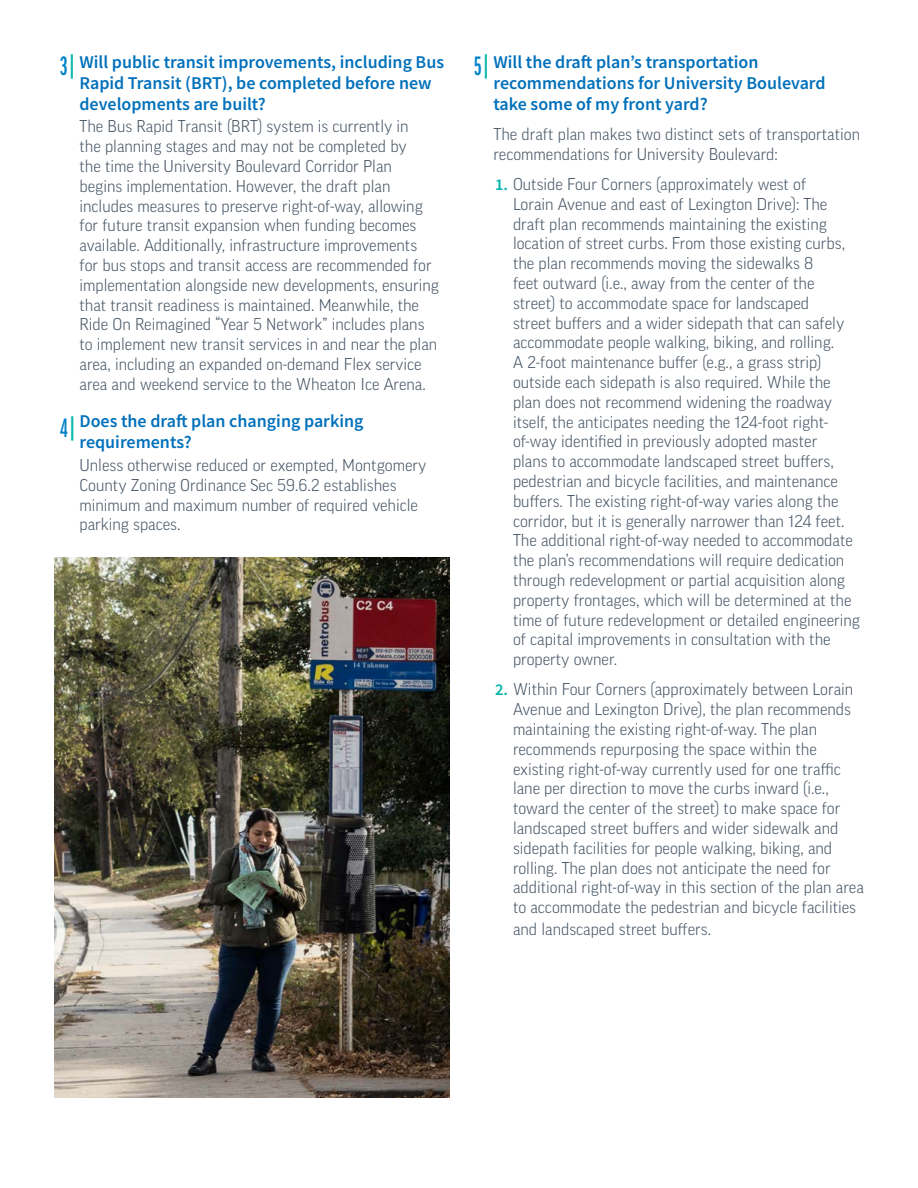
<style>
.page{position:relative;width:918px;height:1188px;background:#fff}
.page>*{position:absolute;margin:0;border:0;box-sizing:border-box;transform-origin:0 0}
.header1{font:700 25.5px "Good Pro Comp";color:#0082c9}
.Quetion{font:600 18px/21px "Source Sans Pro";color:#0070bb}
.answer_indented{font:600 18px/21px "Source Sans Pro";color:#0070bb}
.answer_indented-2{font:300 16.5px/19.8px "Good Pro";color:#455464}
.s1{color:#02b5ab}
.s2{font-family:"Source Sans Pro";font-weight:600;color:#02b5ab}
</style>
<div class="page">
<img style="left:54px;top:557px;width:396px;height:541px">
<p class="header1" style="left:60px;top:52px;width:16px">3 <span class="s1">|</span></p>
<p class="Quetion" style="left:80px;top:51px;width:366px">Will public transit improvements, including Bus<br>Rapid Transit (BRT), be completed before new developments are built?</p>
<p class="answer_indented-2" style="left:80px;top:116px;width:361px">The Bus Rapid Transit (BRT) system is currently in<br>the planning stages and may not be completed by<br>the time the University Boulevard Corridor Plan<br>begins implementation. However, the draft plan includes measures to preserve right-of-way, allowing for future transit expansion when funding becomes available. Additionally, infrastructure improvements for bus stops and transit access are recommended for implementation alongside new developments, ensuring that transit readiness is maintained. Meanwhile, the Ride On Reimagined “Year 5 Network” includes plans to implement new transit services in and near the plan area, including an expanded on-demand Flex service area and weekend service to the Wheaton Ice Arena.</p>
<p class="Quetion" style="left:80px;top:411px;width:286px">Does the draft plan changing parking requirements?</p>
<p class="answer_indented-2" style="left:80px;top:455px;width:348px">Unless otherwise reduced or exempted, Montgomery County Zoning Ordinance Sec 59.6.2 establishes minimum and maximum number of required vehicle parking spaces.</p>
<p class="header1" style="left:60px;top:414px;width:16px">4 <span class="s1">|</span></p>
<p class="header1" style="left:474px;top:52px;width:16px">5 <span class="s1">|</span></p>
<p class="answer_indented" style="left:494px;top:51px;width:334px">Will the draft plan’s transportation recommendations for University Boulevard take some of my front yard?</p>
<p class="answer_indented-2" style="left:494px;top:124px;width:368px">The draft plan makes two distinct sets of transportation recommendations for University Boulevard:</p>
<p class="answer_indented-2" style="left:513px;top:174px;width:349px;text-indent:-18px"><span class="s2">1.</span> Outside Four Corners (approximately west of<br>Lorain Avenue and east of Lexington Drive): The draft plan recommends maintaining the existing location of street curbs. From those existing curbs, the plan recommends moving the sidewalks 8<br>feet outward (i.e., away from the center of the street) to accommodate space for landscaped<br>street buffers and a wider sidepath that can safely accommodate people walking, biking, and rolling.<br>A 2-foot maintenance buffer (e.g., a grass strip) outside each sidepath is also required. While the plan does not recommend widening the roadway itself, the anticipates needing the 124-foot right&shy;of-way identified in previously adopted master<br>plans to accommodate landscaped street buffers, pedestrian and bicycle facilities, and maintenance buffers. The existing right-of-way varies along the corridor, but it is generally narrower than 124 feet.<br>The additional right-of-way needed to accommodate the plan’s recommendations will require dedication through redevelopment or partial acquisition along property frontages, which will be determined at the time of future redevelopment or detailed engineering of capital improvements in consultation with the property owner.</p>
<p class="answer_indented-2" style="left:513px;top:680px;width:352px;text-indent:-18px"><span class="s2">2.</span> Within Four Corners (approximately between Lorain Avenue and Lexington Drive), the plan recommends maintaining the existing right-of-way. The plan recommends repurposing the space within the existing right-of-way currently used for one traffic lane per direction to move the curbs inward (i.e., toward the center of the street) to make space for landscaped street buffers and wider sidewalk and sidepath facilities for people walking, biking, and rolling. The plan does not anticipate the need for additional right-of-way in this section of the plan area to accommodate the pedestrian and bicycle facilities</p>
<p class="answer_indented-2" style="left:513px;top:919px;width:200px">and landscaped street buffers.</p>
</div>
